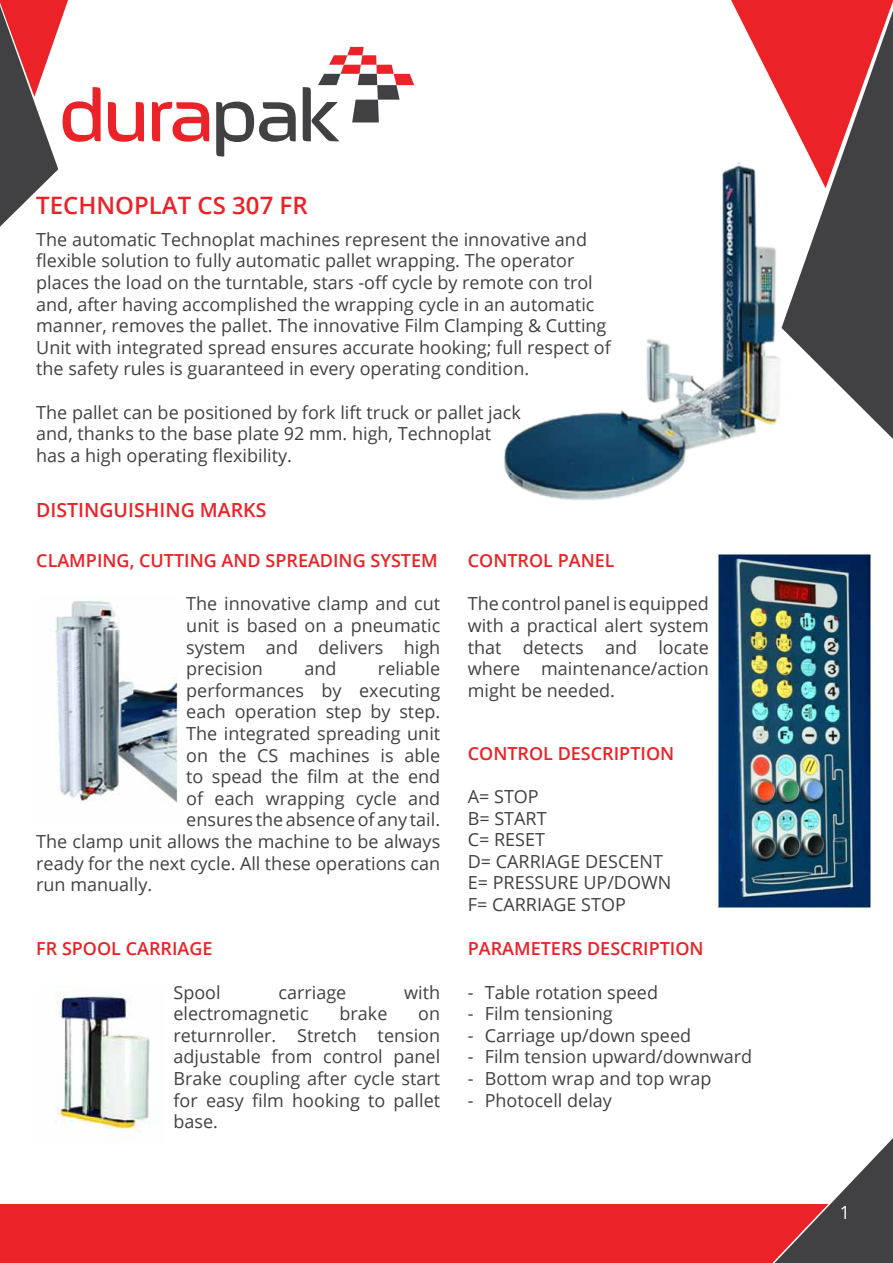
<style>
.page{position:relative;width:893px;height:1263px;background:#fff}
.page>*{position:absolute;margin:0;border:0;box-sizing:border-box;transform-origin:0 0}
.t1{font:500 95.7px "September";color:#eb2227}
.t2{font:600 24px "Open Sans";color:#eb2227}
.t3{font:600 19.5px "Open Sans";color:#eb2227}
.t4{font:18px/21.6px "Open Sans";color:#414042}
.t5{font:600 18px "Open Sans";color:#eb2227}
.t6{font:18px "Open Sans";color:#fff}
.s1{color:#414042}
</style>
<div class="page">
<div style="left:0;top:1205px;width:893px;height:58px;background:#eb2227"></div>
<svg style="left:757px;top:1138px;width:136px;height:125px"></svg>
<svg style="left:731px;top:0;width:162px;height:99px"></svg>
<svg style="left:781px;top:10px;width:112px;height:143px;background:#c93b3f"></svg>
<svg style="left:0;top:0;width:68px;height:227px"></svg>
<svg style="left:318px;top:47px;width:96px;height:75px"></svg>
<img style="left:55px;top:994px;width:95px;height:146px">
<img style="left:717px;top:553px;width:155px;height:355px">
<img style="left:504px;top:153px;width:389px;height:347px">
<img style="left:55px;top:600px;width:123px;height:203px">
<h1 class="t1" style="left:60px;top:65px;width:280px">dura<span class="s1">pak</span></h1>
<h2 class="t2" style="left:36px;top:189px;width:273px">TECHNOPLAT CS 307 FR</h2>
<p class="t4" style="left:36px;top:228px;width:576px">The automatic Technoplat machines represent the innovative and flexible solution to fully automatic pallet wrapping. The operator places the load on the turntable, stars -off cycle by remote con trol and, after having accomplished the wrapping cycle in an automatic manner, removes the pallet. The innovative Film Clamping &amp; Cutting Unit with integrated spread ensures accurate hooking; full respect of the safety rules is guaranteed in every operating condition.</p>
<p class="t4" style="left:36px;top:401px;width:486px">The pallet can be positioned by fork lift truck or pallet jack and, thanks to the base plate 92 mm. high, Technoplat has a high operating flexibility.</p>
<p class="t3" style="left:36px;top:497px;width:232px">DISTINGUISHING MARKS</p>
<p class="t5" style="left:36px;top:548px;width:403px">CLAMPING, CUTTING AND SPREADING SYSTEM</p>
<p class="t4" style="left:186px;top:593px;width:255px;text-align:justify">The innovative clamp and cut unit is based on a pneumatic system and delivers high precision</p>
<p class="t5" style="left:468px;top:548px;width:148px">CONTROL PANEL</p>
<p class="t4" style="left:468px;top:593px;width:243px;text-align:justify">The control panel is equipped with a practical alert system that detects and locate where maintenance/action might be needed.</p>
<p class="t4" style="left:304px;top:657px;width:34px">and</p>
<p class="t4" style="left:378px;top:657px;width:64px">reliable</p>
<p class="t4" style="left:186px;top:679px;width:255px">performances by executing</p>
<p class="t4" style="left:186px;top:701px;width:255px">each operation step by step.</p>
<p class="t4" style="left:186px;top:722px;width:255px">The integrated spreading unit</p>
<p class="t4" style="left:186px;top:744px;width:255px">on the CS machines is able</p>
<p class="t4" style="left:186px;top:765px;width:255px">to spead the film at the end</p>
<p class="t4" style="left:186px;top:787px;width:255px">of each wrapping cycle and</p>
<p class="t4" style="left:186px;top:809px;width:255px">ensures the absence of any tail.</p>
<p class="t4" style="left:36px;top:830px;width:405px">The clamp unit allows the machine to be always</p>
<p class="t4" style="left:36px;top:852px;width:405px">ready for the next cycle. All these operations can</p>
<p class="t4" style="left:36px;top:873px;width:117px">run manually.</p>
<p class="t5" style="left:468px;top:741px;width:208px">CONTROL DESCRIPTION</p>
<p class="t4" style="left:468px;top:785px;width:205px">A= STOP<br>B= START<br>C= RESET<br>D= CARRIAGE DESCENT<br>E= PRESSURE UP/DOWN<br>F= CARRIAGE STOP</p>
<p class="t5" style="left:36px;top:936px;width:178px">FR SPOOL CARRIAGE</p>
<p class="t4" style="left:173px;top:981px;width:49px">Spool</p>
<p class="t4" style="left:279px;top:981px;width:69px">carriage</p>
<p class="t4" style="left:404px;top:981px;width:37px">with</p>
<p class="t4" style="left:173px;top:1002px;width:137px">electromagnetic</p>
<p class="t4" style="left:339px;top:1002px;width:49px">brake</p>
<p class="t4" style="left:173px;top:1002px;width:268px;text-align:justify;text-indent:245px">on returnroller. Stretch tension adjustable from control panel Brake coupling after cycle start for easy film hooking to pallet base.</p>
<p class="t5" style="left:468px;top:936px;width:237px">PARAMETERS DESCRIPTION</p>
<p class="t4" style="left:468px;top:981px;width:192px">- Table rotation speed</p>
<p class="t4" style="left:468px;top:1002px;width:146px">- Film tensioning</p>
<p class="t4" style="left:468px;top:1024px;width:225px">- Carriage up/down speed</p>
<p class="t4" style="left:468px;top:1046px;width:286px">- Film tension upward/downward</p>
<p class="t4" style="left:468px;top:1067px;width:245px">- Bottom wrap and top wrap</p>
<p class="t4" style="left:468px;top:1089px;width:146px">- Photocell delay</p>
<p class="t6" style="left:840px;top:1200px;width:12px">1</p>
</div>
